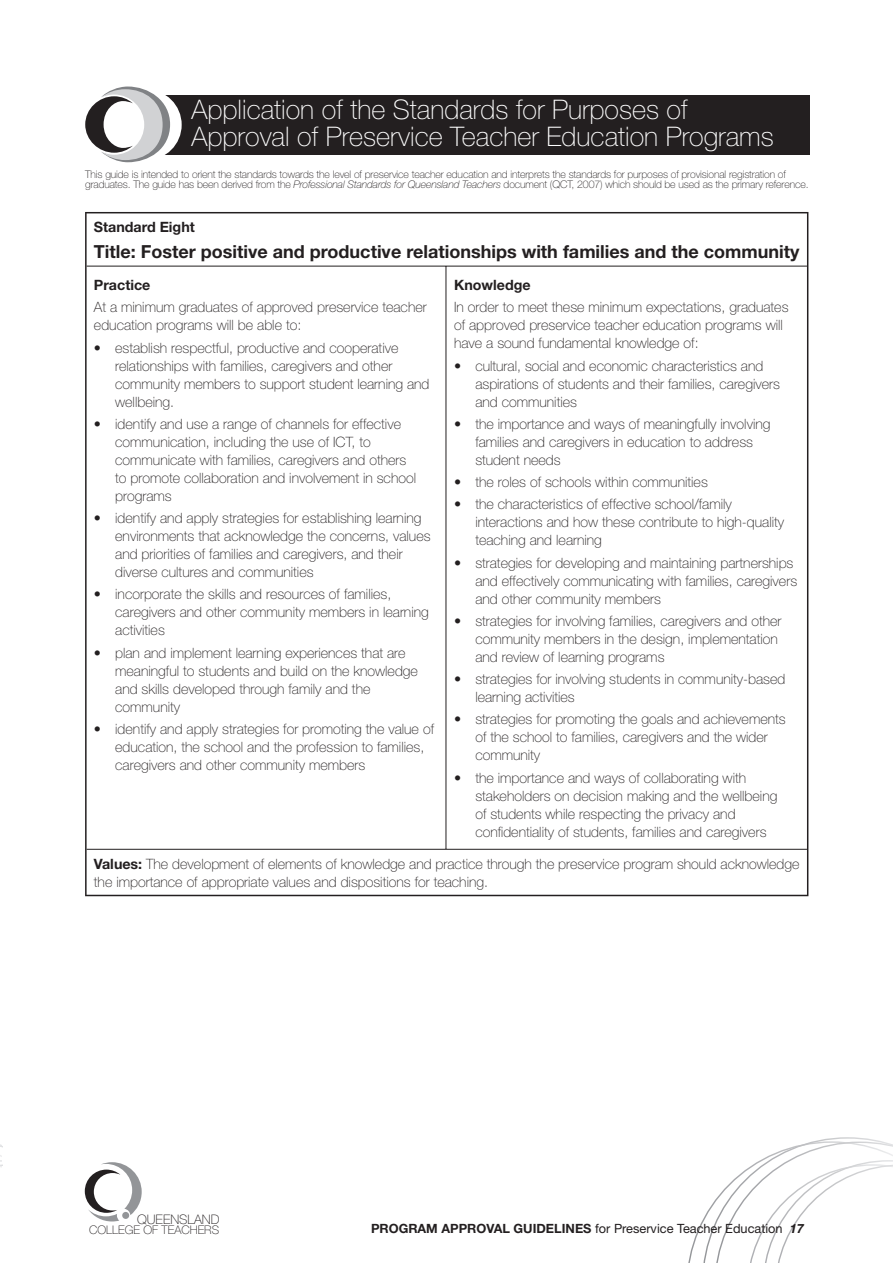
<style>
.page{position:relative;width:893px;height:1263px;background:#fff}
.page>*{position:absolute;margin:0;border:0;box-sizing:border-box;transform-origin:0 0}
.t1{font:100 27px/27px "Helvetica Neue";color:#fff}
.t2{font:700 18px "Helvetica Neue";color:#231f20}
.t3{font:100 14.25px/18px "Helvetica Neue";color:#231f20}
.t4{font:700 14.25px "Helvetica Neue";color:#231f20}
.t5{font:100 13.2px "Helvetica Neue";color:#231f20}
.t6{font:12.75px "Helvetica Neue";color:#231f20}
.t7{font:100 11.85px "Helvetica Neue";color:#231f20}
.t8{font:100 10.5px/10.5px "Helvetica Neue";letter-spacing:-.01em;color:#231f20}
.s1{font-style:italic}
.s2{font-weight:700}
.s3{font-weight:700;font-style:italic}
</style>
<div class="page">
<svg style="left:85px;top:1162px;width:57px;height:59px"></svg>
<svg style="left:0;top:1144px;width:3px;height:23px"></svg>
<svg style="left:688px;top:1137px;width:204px;height:126px"></svg>
<div style="left:153px;top:95px;width:656px;height:60px;background:#231f20"></div>
<div style="left:111px;top:89px;width:71px;height:71px;background:#fff;border-radius:50%"></div>
<svg style="left:85px;top:87px;width:85px;height:75px"></svg>
<hr style="left:87px;top:266px;width:720px;height:1px;background:#231f20">
<hr style="left:445px;top:266px;width:1px;height:583px;background:#231f20">
<hr style="left:87px;top:849px;width:359px;height:1px;background:#231f20">
<hr style="left:446px;top:849px;width:361px;height:1px;background:#231f20">
<hr style="left:85px;top:212px;width:361px;height:1px;background:#231f20">
<hr style="left:85px;top:213px;width:2px;height:53px;background:#231f20">
<hr style="left:446px;top:212px;width:362px;height:1px;background:#231f20">
<hr style="left:807px;top:213px;width:1px;height:53px;background:#231f20">
<hr style="left:85px;top:266px;width:2px;height:583px;background:#231f20">
<hr style="left:807px;top:266px;width:1px;height:583px;background:#231f20">
<hr style="left:85px;top:849px;width:2px;height:46px;background:#231f20">
<hr style="left:807px;top:849px;width:1px;height:46px;background:#231f20">
<hr style="left:85px;top:895px;width:361px;height:1px;background:#231f20">
<hr style="left:446px;top:895px;width:362px;height:1px;background:#231f20">
<h1 class="t1" style="left:191px;top:99px;width:583px">Application of the Standards for Purposes of<br>Approval of Preservice Teacher Education Programs</h1>
<p class="t8" style="left:85px;top:170px;width:725px">This guide is intended to orient the standards towards the level of preservice teacher education and interprets the standards for purposes of provisional registration of graduates. The guide has been derived from the <span class="s1">Professional Standards for Queensland Teachers</span> document (QCT, 2007) which should be used as the primary reference.</p>
<p class="t4" style="left:94px;top:222px;width:102px">Standard Eight</p>
<p class="t2" style="left:94px;top:245px;width:707px">Title: Foster positive and productive relationships with families and the community</p>
<p class="t4" style="left:94px;top:280px;width:58px">Practice</p>
<p class="t3" style="left:94px;top:299px;width:334px">At a minimum graduates of approved preservice teacher education programs will be able to:</p>
<p class="t3" style="left:115px;top:340px;width:316px;text-indent:-21px">• establish respectful, productive and cooperative relationships with families, caregivers and other community members to support student learning and wellbeing.</p>
<p class="t3" style="left:115px;top:416px;width:302px;text-indent:-21px">• identify and use a range of channels for effective communication, including the use of ICT, to communicate with families, caregivers and others to promote collaboration and involvement in school programs</p>
<p class="t3" style="left:115px;top:510px;width:317px;text-indent:-21px">• identify and apply strategies for establishing learning environments that acknowledge the concerns, values and priorities of families and caregivers, and their diverse cultures and communities</p>
<p class="t3" style="left:115px;top:587px;width:315px;text-indent:-21px">• incorporate the skills and resources of families, caregivers and other community members in learning activities</p>
<p class="t3" style="left:115px;top:645px;width:304px;text-indent:-21px">• plan and implement learning experiences that are meaningful to students and build on the knowledge and skills developed through family and the community</p>
<p class="t3" style="left:115px;top:721px;width:320px;text-indent:-21px">• identify and apply strategies for promoting the value of education, the school and the profession to families, caregivers and other community members</p>
<p class="t4" style="left:454px;top:280px;width:78px">Knowledge</p>
<p class="t3" style="left:454px;top:300px;width:336px">In order to meet these minimum expectations, graduates of approved preservice teacher education programs will have a sound fundamental knowledge of:</p>
<p class="t3" style="left:475px;top:358px;width:306px;text-indent:-21px">• cultural, social and economic characteristics and aspirations of students and their families, caregivers and communities</p>
<p class="t3" style="left:475px;top:416px;width:296px;text-indent:-21px">• the importance and ways of meaningfully involving families and caregivers in education to address student needs</p>
<p class="t3" style="left:454px;top:474px;width:255px">• the roles of schools within communities</p>
<p class="t3" style="left:475px;top:497px;width:310px;text-indent:-21px">• the characteristics of effective school/family interactions and how these contribute to high-quality teaching and learning</p>
<p class="t3" style="left:475px;top:555px;width:323px;text-indent:-21px">• strategies for developing and maintaining partnerships and effectively communicating with families, caregivers and other community members</p>
<p class="t3" style="left:475px;top:613px;width:308px;text-indent:-21px">• strategies for involving families, caregivers and other community members in the design, implementation and review of learning programs</p>
<p class="t3" style="left:475px;top:671px;width:311px;text-indent:-21px">• strategies for involving students in community-based learning activities</p>
<p class="t3" style="left:475px;top:712px;width:312px;text-indent:-21px">• strategies for promoting the goals and achievements of the school to families, caregivers and the wider community</p>
<p class="t3" style="left:475px;top:770px;width:303px;text-indent:-21px">• the importance and ways of collaborating with stakeholders on decision making and the wellbeing of students while respecting the privacy and confidentiality of students, families and caregivers</p>
<p class="t3" style="left:94px;top:856px;width:707px"><span class="s2">Values:</span> The development of elements of knowledge and practice through the preservice program should acknowledge the importance of appropriate values and dispositions for teaching.</p>
<p class="t5" style="left:137px;top:1215px;width:84px">QUEENSLAND</p>
<p class="t7" style="left:89px;top:1225px;width:131px">COLLEGE OF TEACHERS</p>
<p class="t6" style="left:371px;top:1224px;width:434px"><span class="s2">PROGRAM APPROVAL GUIDELINES</span> for Preservice Teacher Education <span class="s3">17</span></p>
</div>
